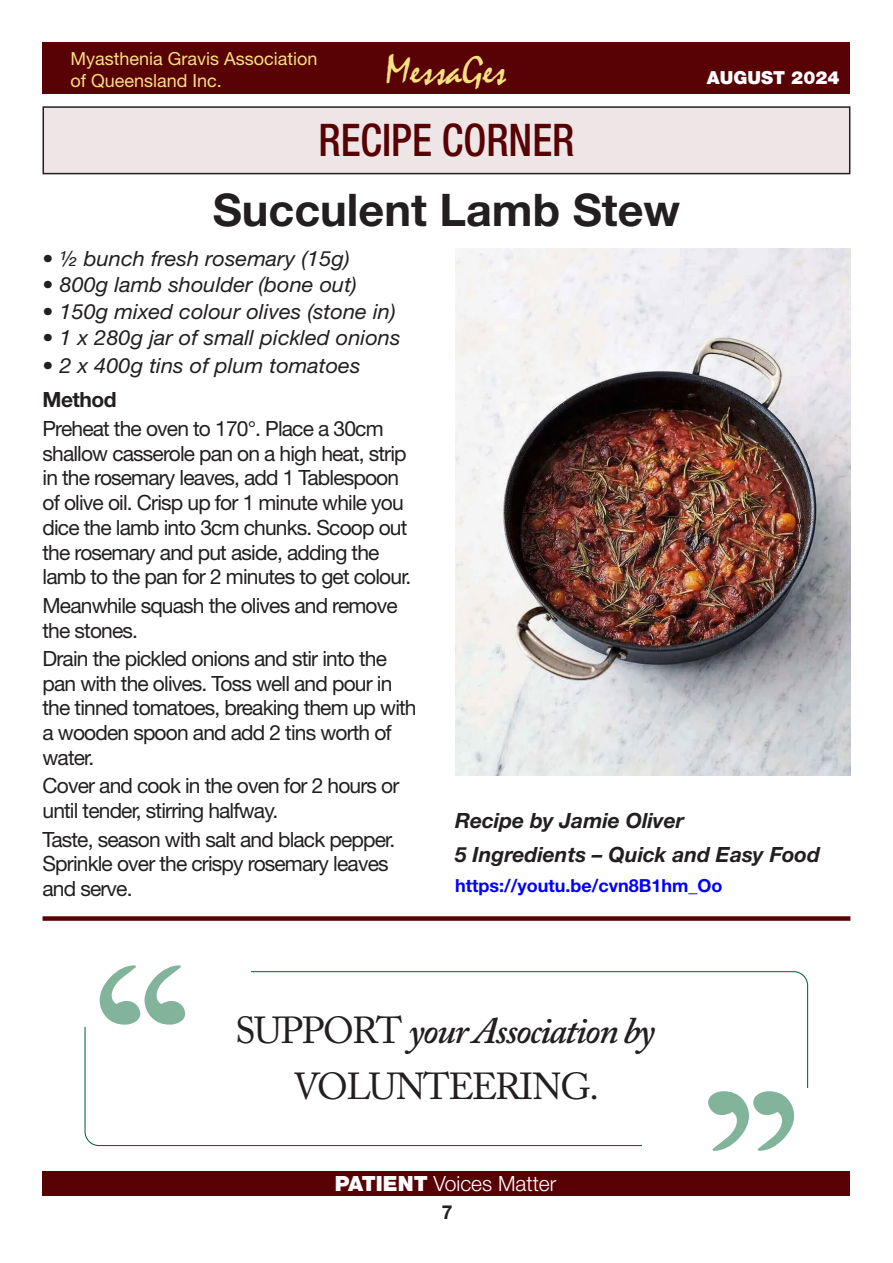
<style>
.page{position:relative;width:893px;height:1263px;background:#fff}
.page>*{position:absolute;margin:0;border:0;box-sizing:border-box;transform-origin:0 0}
.t1{font:700 45px "Helvetica Neue LT Std";color:#231f20}
.t2{font:500 condensed 45px "Helvetica Neue LT Std";color:#580205;scale:.92 1}
.t3{font:42px "Mistral";color:#f7e080}
.t4{font:37.35px/55.3px "Adobe Caslon Pro";letter-spacing:-.04em;color:#231f20;text-align:center}
.t5{font:21px/24.8px "Helvetica Neue LT Std";letter-spacing:-.04em;color:#231f20}
.t6{font:italic 21px "Helvetica Neue LT Std";color:#231f20;scale:1.04 1}
.t7{font:italic 700 21px/33.8px "Helvetica Neue LT Std";color:#231f20}
.t8{font:300 21px "Helvetica Neue LT Std";color:#fff}
.t9{font:700 21px "Helvetica Neue LT Std";letter-spacing:-.025em;color:#231f20}
.t10{font:700 19.2px "Helvetica Neue LT Std";color:#231f20}
.t11{font:18px/21.6px "Helvetica Neue LT Std";color:#f7e080}
.t12{font:700 18px "Helvetica Neue LT Std";color:#00f}
.t13{font:900 18px "Helvetica Neue LT Std";color:#fff}
.s1{font-weight:600;font-style:italic}
.s2{font-weight:900}
</style>
<div class="page">
<div style="left:43px;top:43px;width:807px;height:51px;background:#580205"></div>
<img style="left:455px;top:249px;width:395px;height:527px">
<div style="left:43px;top:107px;width:807px;height:67px;background:#eee6e6"></div>
<div style="left:43px;top:106px;width:807px;height:68px;border:2px solid #231f20"></div>
<svg style="left:84px;top:971px;width:725px;height:175px"></svg>
<div style="left:642px;top:1089px;width:170px;height:62px;background:#fff"></div>
<svg style="left:708px;top:1091px;width:86px;height:60px"></svg>
<div style="left:82px;top:965px;width:169px;height:62px;background:#fff"></div>
<svg style="left:100px;top:965px;width:85px;height:60px"></svg>
<div style="left:43px;top:916px;width:807px;height:5px;background:#580205"></div>
<div style="left:42px;top:1171px;width:808px;height:25px;background:#580205"></div>
<p class="t11" style="left:70px;top:48px;width:249px">Myasthenia Gravis Association of Queensland Inc.</p>
<h2 class="t3" style="left:386px;top:46px;width:122px">MessaGes</h2>
<h1 class="t2" style="left:318px;top:114px;width:280px">RECIPE CORNER</h1>
<h1 class="t1" style="left:213px;top:182px;width:469px">Succulent Lamb Stew</h1>
<p class="t13" style="left:707px;top:67px;width:134px">AUGUST 2024</p>
<p class="t6" style="left:43px;top:246px;width:297px">• ½ bunch fresh rosemary (15g)</p>
<p class="t6" style="left:43px;top:272px;width:304px">• 800g lamb shoulder (bone out)</p>
<p class="t6" style="left:43px;top:299px;width:341px">• 150g mixed colour olives (stone in)</p>
<p class="t6" style="left:43px;top:325px;width:346px">• 1 x 280g jar of small pickled onions</p>
<p class="t6" style="left:43px;top:352px;width:307px">• 2 x 400g tins of plum tomatoes</p>
<p class="t9" style="left:43px;top:387px;width:75px">Method</p>
<p class="t5" style="left:43px;top:416px;width:370px">Preheat the oven to 170°. Place a 30cm shallow casserole pan on a high heat, strip in the rosemary leaves, add 1 Tablespoon of olive oil. Crisp up for 1 minute while you dice the lamb into 3cm chunks. Scoop out the rosemary and put aside, adding the lamb to the pan for 2 minutes to get colour.</p>
<p class="t5" style="left:43px;top:593px;width:357px">Meanwhile squash the olives and remove the stones.</p>
<p class="t5" style="left:43px;top:646px;width:376px">Drain the pickled onions and stir into the pan with the olives. Toss well and pour in the tinned tomatoes, breaking them up with a wooden spoon and add 2 tins worth of water.</p>
<p class="t5" style="left:43px;top:773px;width:358px">Cover and cook in the oven for 2 hours or until tender, stirring halfway.</p>
<p class="t5" style="left:43px;top:826px;width:354px">Taste, season with salt and black pepper.<br>Sprinkle over the crispy rosemary leaves and serve.</p>
<p class="t7" style="left:455px;top:803px;width:366px">Recipe by Jamie Oliver<br>5 Ingredients – Quick and Easy Food</p>
<p class="t12" style="left:455px;top:874px;width:269px">https://youtu.be/cvn8B1hm_Oo</p>
<h3 class="t4" style="left:235px;top:1003px;width:421px">SUPPORT <span class="s1">your Association by<br></span>VOLUNTEERING.</h3>
<p class="t8" style="left:335px;top:1171px;width:223px"><span class="s2">PATIENT</span> Voices Matter</p>
<p class="t10" style="left:442px;top:1201px;width:12px">7</p>
</div>
